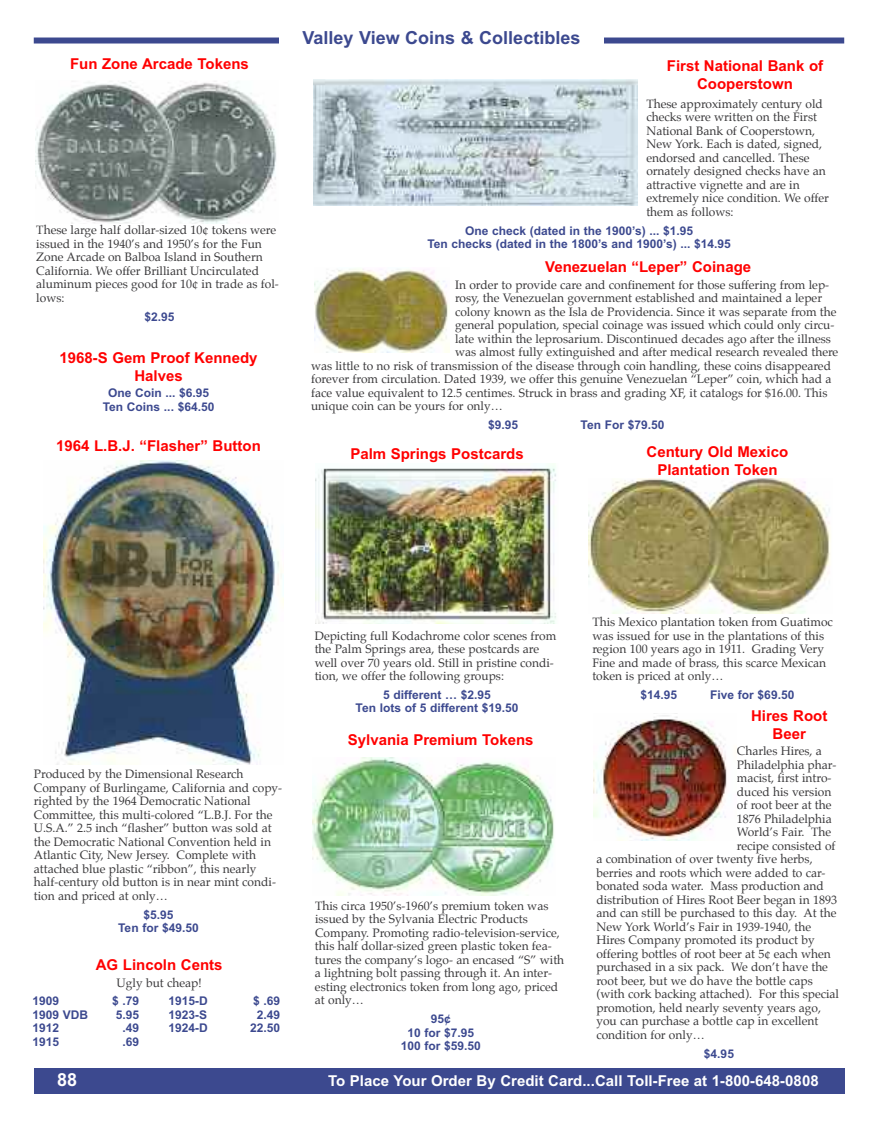
<style>
.page{position:relative;width:878px;height:1121px;background:#fff}
.page>*{position:absolute;margin:0;border:0;box-sizing:border-box;transform-origin:0 0}
.t1{font:700 18px "Arial";color:#3c498f}
.t2{font:700 18px "Arial";color:#fff}
.t3{font:700 15px/18px "Arial";color:#f00;text-align:center}
.t4{font:700 15px "Arial";color:#fff}
.t5{font:12px/13.5px "Palatino";color:#39383a}
.t6{font:700 12px/13.5px "Arial";color:#3c498f;text-align:center}
</style>
<div class="page">
<div style="left:34px;top:38px;width:810px;height:6px;background:#3c498f"></div>
<div style="left:279px;top:27px;width:324px;height:26px;background:#fff"></div>
<div style="left:34px;top:1068px;width:810px;height:26px;background:#3c498f"></div>
<img style="left:315px;top:466px;width:241px;height:158px">
<img style="left:315px;top:269px;width:135px;height:83px">
<img style="left:593px;top:713px;width:134px;height:127px">
<img style="left:314px;top:79px;width:324px;height:127px">
<img style="left:589px;top:478px;width:242px;height:135px">
<img style="left:36px;top:81px;width:241px;height:143px">
<img style="left:43px;top:460px;width:240px;height:304px">
<img style="left:312px;top:758px;width:242px;height:137px">
<p class="t3" style="left:70px;top:55px;width:180px">Fun Zone Arcade Tokens</p>
<p class="t5" style="left:36px;top:224px;width:244px">These large half dollar-sized 10¢ tokens were issued in the 1940’s and 1950’s for the Fun Zone Arcade on Balboa Island in Southern California. We offer Brilliant Uncirculated aluminum pieces good for 10¢ in trade as fol&shy;lows:</p>
<p class="t6" style="left:144px;top:310px;width:32px">$2.95</p>
<p class="t3" style="left:60px;top:349px;width:199px">1968-S Gem Proof Kennedy<br>Halves</p>
<p class="t6" style="left:103px;top:386px;width:113px">One Coin ... $6.95<br>Ten Coins ... $64.50</p>
<p class="t3" style="left:56px;top:437px;width:206px">1964 L.B.J. “Flasher” Button</p>
<h1 class="t1" style="left:302px;top:28px;width:279px">Valley View Coins &amp; Collectibles</h1>
<p class="t3" style="left:666px;top:57px;width:158px">First National Bank of<br>Cooperstown</p>
<p class="t5" style="left:646px;top:98px;width:184px">These approximately century old checks were written on the First<br>National Bank of Cooperstown,<br>New York. Each is dated, signed, endorsed and cancelled. These ornately designed checks have an attractive vignette and are in extremely nice condition. We offer them as follows:</p>
<p class="t6" style="left:427px;top:224px;width:305px">One check (dated in the 1900’s) ... $1.95<br>Ten checks (dated in the 1800’s and 1900’s) ... $14.95</p>
<p class="t3" style="left:545px;top:258px;width:207px">Venezuelan “Leper” Coinage</p>
<p class="t5" style="left:455px;top:278px;width:376px">In order to provide care and confinement for those suffering from lep-</p>
<p class="t5" style="left:455px;top:292px;width:368px">rosy, the Venezuelan government established and maintained a leper</p>
<p class="t5" style="left:455px;top:305px;width:383px">colony known as the Isla de Providencia. Since it was separate from the</p>
<p class="t5" style="left:455px;top:319px;width:381px">general population, special coinage was issued which could only circu-</p>
<p class="t5" style="left:455px;top:332px;width:377px">late within the leprosarium. Discontinued decades ago after the illness</p>
<p class="t5" style="left:455px;top:346px;width:385px">was almost fully extinguished and after medical research revealed there</p>
<p class="t5" style="left:311px;top:359px;width:521px">was little to no risk of transmission of the disease through coin handling, these coins disappeared</p>
<p class="t5" style="left:311px;top:373px;width:522px">forever from circulation. Dated 1939, we offer this genuine Venezuelan “Leper” coin, which had a</p>
<p class="t5" style="left:311px;top:386px;width:518px">face value equivalent to 12.5 centimes. Struck in brass and grading XF, it catalogs for $16.00. This</p>
<p class="t5" style="left:311px;top:400px;width:193px">unique coin can be yours for only…</p>
<p class="t6" style="left:488px;top:418px;width:32px">$9.95</p>
<p class="t6" style="left:580px;top:418px;width:85px">Ten For $79.50</p>
<p class="t3" style="left:350px;top:444px;width:175px">Palm Springs Postcards</p>
<p class="t3" style="left:646px;top:442px;width:143px">Century Old Mexico<br>Plantation Token</p>
<p class="t5" style="left:34px;top:768px;width:250px">Produced by the Dimensional Research Company of Burlingame, California and copy&shy;righted by the 1964 Democratic National Committee, this multi-colored “L.B.J. For the U.S.A.” 2.5 inch “flasher” button was sold at the Democratic National Convention held in Atlantic City, New Jersey. Complete with attached blue plastic “ribbon”, this nearly half-century old button is in near mint condi&shy;tion and priced at only…</p>
<p class="t6" style="left:118px;top:907px;width:82px">$5.95<br>Ten for $49.50</p>
<p class="t3" style="left:96px;top:956px;width:128px">AG Lincoln Cents</p>
<p class="t5" style="left:117px;top:976px;width:87px">Ugly but cheap!</p>
<p class="t6" style="left:32px;top:994px;width:28px">1909</p>
<p class="t6" style="left:112px;top:994px;width:29px">$ .79</p>
<p class="t6" style="left:168px;top:994px;width:41px">1915-D</p>
<p class="t6" style="left:253px;top:994px;width:29px">$ .69</p>
<p class="t6" style="left:32px;top:1008px;width:57px">1909 VDB</p>
<p class="t6" style="left:116px;top:1008px;width:25px">5.95</p>
<p class="t6" style="left:168px;top:1008px;width:40px">1923-S</p>
<p class="t6" style="left:257px;top:1008px;width:25px">2.49</p>
<p class="t6" style="left:32px;top:1021px;width:28px">1912</p>
<p class="t6" style="left:122px;top:1021px;width:18px">.49</p>
<p class="t6" style="left:168px;top:1021px;width:41px">1924-D</p>
<p class="t6" style="left:250px;top:1021px;width:32px">22.50</p>
<p class="t6" style="left:32px;top:1035px;width:28px">1915</p>
<p class="t6" style="left:122px;top:1035px;width:18px">.69</p>
<p class="t5" style="left:315px;top:629px;width:243px">Depicting full Kodachrome color scenes from the Palm Springs area, these postcards are well over 70 years old. Still in pristine condi&shy;tion, we offer the following groups:</p>
<p class="t6" style="left:355px;top:688px;width:164px">5 different … $2.95<br>Ten lots of 5 different $19.50</p>
<p class="t3" style="left:348px;top:730px;width:187px">Sylvania Premium Tokens</p>
<p class="t5" style="left:315px;top:899px;width:251px">This circa 1950’s-1960’s premium token was issued by the Sylvania Electric Products Company. Promoting radio-television-service, this half dollar-sized green plastic token fea&shy;tures the company’s logo- an encased “S” with a lightning bolt passing through it. An inter&shy;esting electronics token from long ago, priced at only…</p>
<p class="t6" style="left:400px;top:1012px;width:82px">95¢<br>10 for $7.95<br>100 for $59.50</p>
<p class="t5" style="left:592px;top:616px;width:242px">This Mexico plantation token from Guatimoc was issued for use in the plantations of this region 100 years ago in 1911. Grading Very Fine and made of brass, this scarce Mexican token is priced at only…</p>
<p class="t6" style="left:640px;top:688px;width:38px">$14.95</p>
<p class="t6" style="left:710px;top:688px;width:86px">Five for $69.50</p>
<p class="t3" style="left:751px;top:707px;width:78px">Hires Root<br>Beer</p>
<p class="t5" style="left:736px;top:745px;width:86px">Charles Hires, a</p>
<p class="t5" style="left:736px;top:758px;width:101px">Philadelphia phar-</p>
<p class="t5" style="left:736px;top:772px;width:96px">macist, first intro-</p>
<p class="t5" style="left:736px;top:785px;width:96px">duced his version</p>
<p class="t5" style="left:736px;top:799px;width:96px">of root beer at the</p>
<p class="t5" style="left:736px;top:812px;width:96px">1876 Philadelphia</p>
<p class="t5" style="left:736px;top:826px;width:96px">World’s Fair. The</p>
<p class="t5" style="left:736px;top:839px;width:100px">recipe consisted of</p>
<p class="t5" style="left:596px;top:853px;width:218px">a combination of over twenty five herbs,</p>
<p class="t5" style="left:596px;top:866px;width:231px">berries and roots which were added to car-</p>
<p class="t5" style="left:596px;top:880px;width:229px">bonated soda water. Mass production and</p>
<p class="t5" style="left:596px;top:893px;width:242px">distribution of Hires Root Beer began in 1893</p>
<p class="t5" style="left:596px;top:907px;width:242px">and can still be purchased to this day. At the</p>
<p class="t5" style="left:596px;top:920px;width:216px">New York World’s Fair in 1939-1940, the</p>
<p class="t5" style="left:596px;top:934px;width:220px">Hires Company promoted its product by</p>
<p class="t5" style="left:596px;top:947px;width:236px">offering bottles of root beer at 5¢ each when</p>
<p class="t5" style="left:596px;top:961px;width:233px">purchased in a six pack. We don’t have the</p>
<p class="t5" style="left:596px;top:974px;width:218px">root beer, but we do have the bottle caps</p>
<p class="t5" style="left:596px;top:988px;width:244px">(with cork backing attached). For this special</p>
<p class="t5" style="left:596px;top:1001px;width:226px">promotion, held nearly seventy years ago,</p>
<p class="t5" style="left:596px;top:1015px;width:223px">you can purchase a bottle cap in excellent</p>
<p class="t5" style="left:596px;top:1028px;width:110px">condition for only…</p>
<p class="t6" style="left:704px;top:1046px;width:32px">$4.95</p>
<h1 class="t2" style="left:57px;top:1069px;width:22px">88</h1>
<p class="t4" style="left:328px;top:1071px;width:492px">To Place Your Order By Credit Card...Call Toll-Free at 1-800-648-0808</p>
</div>
